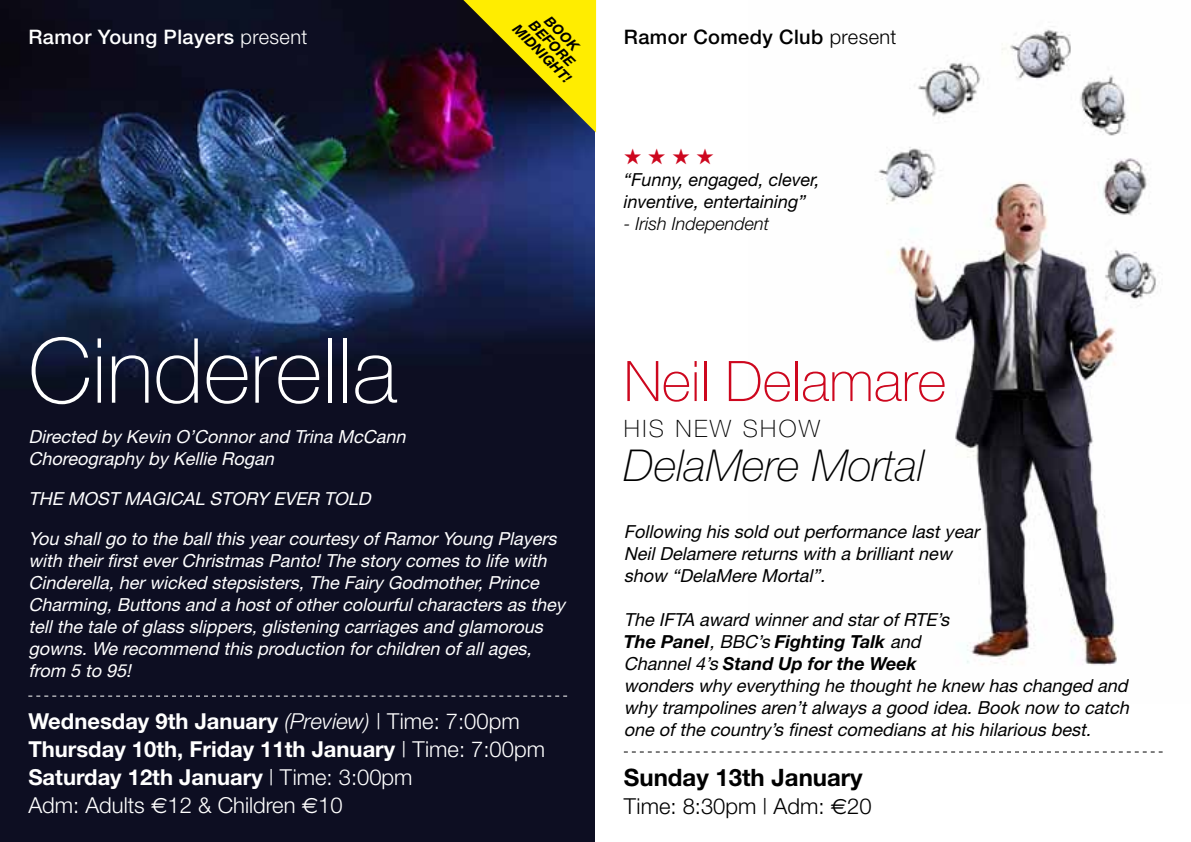
<style>
.page{position:relative;width:1191px;height:842px;background:#fff}
.page>*{position:absolute;margin:0;border:0;box-sizing:border-box;transform-origin:0 0}
.t1{font:100 90px "Helvetica Neue";color:#fff}
.t2{font:100 56px "Helvetica Neue";color:#cd071e}
.t3{font:italic 100 44px "Helvetica Neue";color:#000}
.t4{font:700 24px "Helvetica Neue";color:#000}
.t5{font:100 24px "Helvetica Neue";color:#000}
.t6{font:700 22px/28px "Helvetica Neue";color:#fff}
.t7{font:300 22px "Helvetica Neue";color:#000}
.t8{font:22px "Zapf Dingbats ITC";color:#cd071e}
.t9{font:500 20px "Helvetica Neue";letter-spacing:.02em;color:#fff}
.t10{font:500 20px "Helvetica Neue";letter-spacing:.02em;color:#000}
.t11{font:italic 18px/22px "Helvetica Neue East A";color:#fff}
.t12{font:italic 18px/22px "Helvetica Neue East A";color:#000}
.t13{font:italic 700 18px/22px "Helvetica Neue";color:#000}
.t14{font:italic 18px/22px "Helvetica Neue";color:#000}
.t15{font:italic 300 18px "Helvetica Neue";color:#000}
.t16{font:italic 700 14px/28px "Helvetica Neue";color:#000;text-align:center}
.s1{font-weight:300}
.s2{font-weight:300;font-style:italic}
.s3{font-family:"Euro Sans";font-weight:400}
.s4{font-family:"Helvetica Neue East A";font-weight:400}
</style>
<div class="page">
<img style="left:0;top:0;width:595px;height:842px">
<img style="left:878px;top:29px;width:280px;height:636px">
<svg style="left:28px;top:696px;width:539px;height:1px"></svg>
<svg style="left:624px;top:751px;width:538px;height:1px"></svg>
<svg style="left:463px;top:0;width:133px;height:133px;background:#8e7d18"></svg>
<p class="t16" style="left:545px;top:-3px;width:77px;rotate:45deg">Book midnight !</p>
<p class="t16" style="left:541px;top:13px;width:60px;rotate:45deg">b ef ore</p>
<p class="t9" style="left:28px;top:25px;width:281px">Ramor Young Players <span class="s1">present</span></p>
<p class="t10" style="left:624px;top:25px;width:274px">Ramor Comedy Club <span class="s1">present</span></p>
<h1 class="t1" style="left:28px;top:319px;width:370px">Cinderella</h1>
<p class="t11" style="left:28px;top:426px;width:379px">Directed by Kevin O’Connor and Trina McCann<br>Choreography by Kellie Rogan</p>
<p class="t11" style="left:28px;top:488px;width:344px">THE MOST MAGICAL STORY EVER TOLD</p>
<p class="t11" style="left:28px;top:528px;width:538px">You shall go to the ball this year courtesy of Ramor Young Players with their first ever Christmas Panto! The story comes to life with Cinderella, her wicked stepsisters, The Fairy Godmother, Prince Charming, Buttons and a host of other colourful characters as they tell the tale of glass slippers, glistening carriages and glamorous gowns. We recommend this production for children of all ages, from 5 to 95!</p>
<p class="t6" style="left:28px;top:706px;width:518px">Wednesday 9th January <span class="s2">(Preview)</span> <span class="s1">| Time: 7:00pm </span>Thursday 10th, Friday 11th January <span class="s1">| Time: 7:00pm </span>Saturday 12th January <span class="s1">| Time: 3:00pm<br>Adm: Adults</span> <span class="s3">M</span><span class="s1">12 &amp; Children</span> <span class="s3">M</span><span class="s1">10</span></p>
<p class="t8" style="left:624px;top:146px;width:92px">★ ★ ★ ★</p>
<p class="t14" style="left:624px;top:168px;width:198px">“Funny, engaged, clever, inventive, entertaining”</p>
<p class="t15" style="left:624px;top:213px;width:147px">- Irish Independent</p>
<h2 class="t2" style="left:624px;top:349px;width:324px">Neil Delamare</h2>
<h3 class="t5" style="left:624px;top:415px;width:198px">His New Show</h3>
<h3 class="t3" style="left:624px;top:440px;width:302px">DelaMere Mortal</h3>
<p class="t12" style="left:624px;top:521px;width:357px">Following his sold out performance last year<br>Neil Delamere returns with a brilliant new show “DelaMere Mortal”.</p>
<p class="t12" style="left:624px;top:609px;width:327px">The IFTA award winner and star of RTE’s</p>
<p class="t13" style="left:624px;top:631px;width:298px">The Panel<span class="s4">, BBC’s</span> Fighting Talk <span class="s4">and<br>Channel 4’s</span> Stand Up for the Week</p>
<p class="t12" style="left:624px;top:675px;width:506px;text-align:justify">wonders why everything he thought he knew has changed and why trampolines aren’t always a good idea. Book now to catch one of the country’s finest comedians at his hilarious best.</p>
<h3 class="t4" style="left:624px;top:762px;width:240px">Sunday 13th January</h3>
<p class="t7" style="left:624px;top:793px;width:249px">Time: 8:30pm | Adm: <span class="s3">M</span>20</p>
</div>
